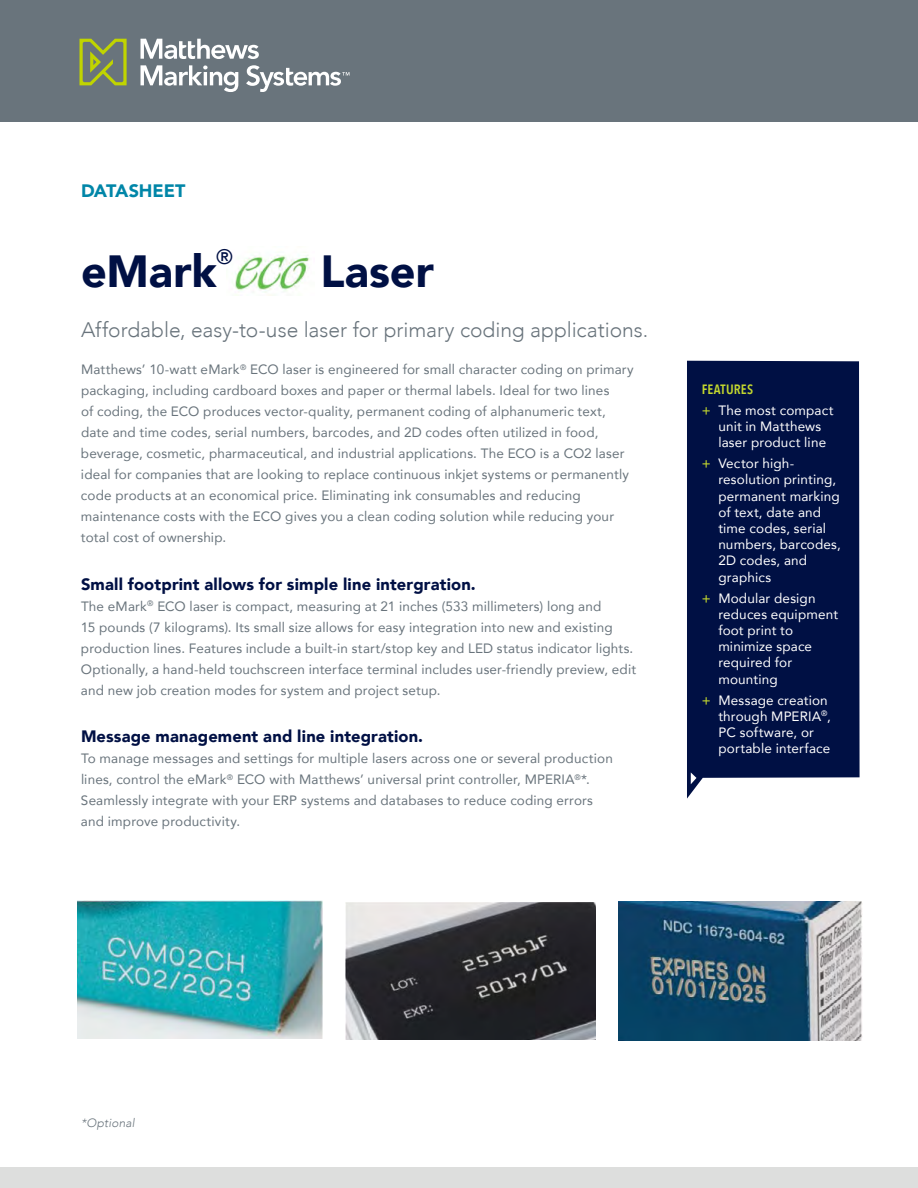
<style>
.page{position:relative;width:918px;height:1188px;background:#fff}
.page>*{position:absolute;margin:0;border:0;box-sizing:border-box;transform-origin:0 0}
.t1{font:900 45px "Avenir";color:#001044}
.t2{font:300 21px "Avenir";color:#69747c}
.t3{font:500 21px "Avenir";color:#001044}
.t4{font:900 18px "Avenir";letter-spacing:-.005em;color:#0086a8}
.t5{font:900 16.5px "Avenir";letter-spacing:.01em;color:#001044}
.t6{font:13.5px/21px "Avenir";letter-spacing:.01em;color:#69747c}
.t7{font:13.5px/16.2px "Avenir";letter-spacing:.01em;color:#fff}
.t8{font:600 13.5px "Avenir Next Condensed";letter-spacing:.01em;color:#c4d82e}
.t9{font:italic 300 12px "Avenir";letter-spacing:.015em;color:#69747c}
.s1{font-weight:500;color:#c4d82e}
</style>
<div class="page">
<img style="left:232px;top:255px;width:78px;height:41px">
<div style="left:687px;top:361px;width:173px;height:438px;background:#001044"></div>
<div style="left:0;top:0;width:918px;height:122px;background:#69747c"></div>
<svg style="left:80px;top:39px;width:47px;height:46px"></svg>
<svg style="left:141px;top:39px;width:118px;height:20px"></svg>
<svg style="left:141px;top:65px;width:97px;height:27px"></svg>
<svg style="left:246px;top:65px;width:103px;height:27px"></svg>
<div style="left:0;top:1168px;width:918px;height:20px;background:#dddedd"></div>
<img style="left:78px;top:901px;width:244px;height:137px">
<img style="left:345px;top:903px;width:250px;height:137px">
<img style="left:618px;top:902px;width:244px;height:139px">
<h3 class="t4" style="left:81px;top:175px;width:106px">DATASHEET</h3>
<h1 class="t1" style="left:81px;top:233px;width:137px">eMark</h1>
<h2 class="t3" style="left:216px;top:239px;width:18px">®</h2>
<h1 class="t1" style="left:320px;top:233px;width:115px">Laser</h1>
<h2 class="t2" style="left:81px;top:318px;width:569px">Affordable, easy-to-use laser for primary coding applications.</h2>
<p class="t6" style="left:81px;top:359px;width:554px">Matthews’ 10-watt eMark<sup>®</sup> ECO laser is engineered for small character coding on primary packaging, including cardboard boxes and paper or thermal labels. Ideal for two lines<br>of coding, the ECO produces vector-quality, permanent coding of alphanumeric text, date and time codes, serial numbers, barcodes, and 2D codes often utilized in food, beverage, cosmetic, pharmaceutical, and industrial applications. The ECO is a CO2 laser ideal for companies that are looking to replace continuous inkjet systems or permanently code products at an economical price. Eliminating ink consumables and reducing maintenance costs with the ECO gives you a clean coding solution while reducing your total cost of ownership.</p>
<p class="t5" style="left:81px;top:570px;width:396px">Small footprint allows for simple line intergration.</p>
<p class="t6" style="left:81px;top:595px;width:557px">The eMark<sup>®</sup> ECO laser is compact, measuring at 21 inches (533 millimeters) long and<br>15 pounds (7 kilograms). Its small size allows for easy integration into new and existing production lines. Features include a built-in start/stop key and LED status indicator lights.<br>Optionally, a hand-held touchscreen interface terminal includes user-friendly preview, edit and new job creation modes for system and project setup.</p>
<p class="t5" style="left:81px;top:722px;width:344px">Message management and line integration.</p>
<p class="t6" style="left:81px;top:748px;width:533px">To manage messages and settings for multiple lasers across one or several production lines, control the eMark<sup>®</sup> ECO with Matthews’ universal print controller, MPERIA<sup>®</sup>*.<br>Seamlessly integrate with your ERP systems and databases to reduce coding errors and improve productivity.</p>
<p class="t8" style="left:702px;top:377px;width:53px">FEATURES</p>
<p class="t7" style="left:718px;top:402px;width:117px;text-indent:-16px"><span class="s1">+</span> The most compact unit in Matthews laser product line</p>
<p class="t7" style="left:718px;top:455px;width:124px;text-indent:-16px"><span class="s1">+</span> Vector high&shy;resolution printing, permanent marking of text, date and time codes, serial numbers, barcodes,<br>2D codes, and graphics</p>
<p class="t7" style="left:718px;top:589px;width:121px;text-indent:-16px"><span class="s1">+</span> Modular design reduces equipment foot print to minimize space required for mounting</p>
<p class="t7" style="left:718px;top:691px;width:114px;text-indent:-16px"><span class="s1">+</span> Message creation through MPERIA<sup>®</sup>,<br>PC software, or portable interface</p>
<p class="t9" style="left:81px;top:1116px;width:55px">*Optional</p>
</div>
